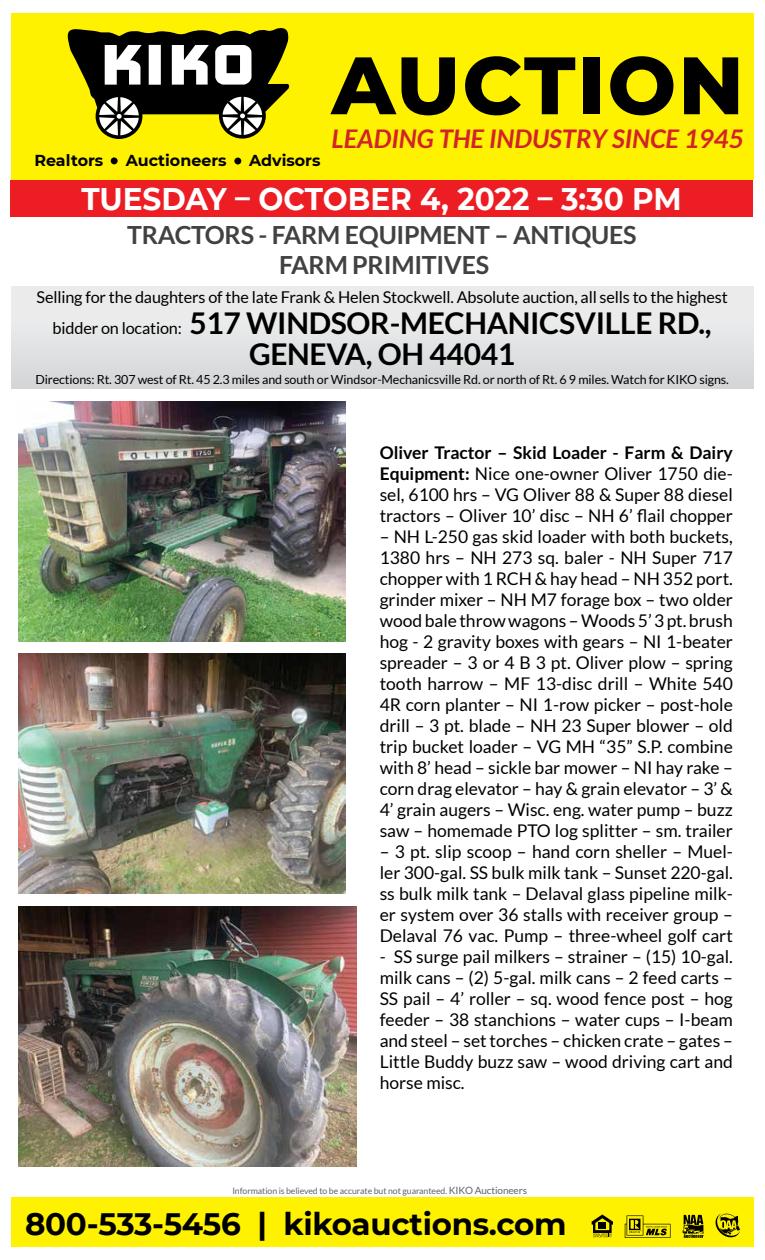
<style>
.page{position:relative;width:765px;height:1260px;background:#fff}
.page>*{position:absolute;margin:0;border:0;box-sizing:border-box;transform-origin:0 0}
.t1{font:800 81.25px "Montserrat";letter-spacing:.025em;color:#000}
.t2{font:700 31.25px "Montserrat";color:#fff;scale:.95 1}
.t3{font:700 31px "Montserrat";letter-spacing:-.01em;color:#000}
.t4{font:700 30px/31.2px "Lato";letter-spacing:-.01em;color:#000;text-align:center}
.t5{font:italic 700 25.75px "Lato";color:#d2232a}
.t6{font:700 25px/30px "Lato";letter-spacing:-.01em;color:#414042;text-align:center}
.t7{font:17.5px/21px "Lato";color:#000;text-align:justify}
.t8{font:16.25px "Lato";letter-spacing:-.01em;color:#000}
.t9{font:700 15.88px "Montserrat";color:#000}
.t10{font:12.5px "Lato";letter-spacing:-.01em;color:#000}
.t11{font:8.75px "Lato";letter-spacing:-.01em;color:#636466}
.s1{font-weight:400;font-size:16.25px}
.s2{font-weight:700}
.s3{font-size:10px}
</style>
<div class="page">
<div style="left:11px;top:1197px;width:743px;height:49px;background:#fff200"></div>
<svg style="left:592px;top:1215px;width:21px;height:22px"></svg>
<svg style="left:625px;top:1215px;width:45px;height:23px"></svg>
<svg style="left:682px;top:1215px;width:22px;height:23px"></svg>
<svg style="left:716px;top:1214px;width:24px;height:24px"></svg>
<div style="left:11px;top:287px;width:743px;height:102px;background:linear-gradient(to bottom,#f0f0f1,#d6d7d9)"></div>
<div style="left:10px;top:180px;width:743px;height:36px;background:#ed1d24"></div>
<img style="left:19px;top:401px;width:327px;height:240px">
<img style="left:19px;top:654px;width:327px;height:240px">
<img style="left:19px;top:906px;width:337px;height:260px">
<div style="left:11px;top:13px;width:743px;height:167px;background:#fff200"></div>
<svg style="left:67px;top:28px;width:223px;height:111px"></svg>
<div style="left:111px;top:157px;width:7px;height:7px;background:#000;border-radius:50%"></div>
<div style="left:234px;top:158px;width:7px;height:6px;background:#000;border-radius:50%"></div>
<p class="t9" style="left:34px;top:149px;width:70px">Realtors</p>
<p class="t9" style="left:126px;top:149px;width:102px">Auctioneers</p>
<p class="t9" style="left:249px;top:149px;width:73px">Advisors</p>
<h1 class="t1" style="left:332px;top:26px;width:414px">AUCTION</h1>
<h3 class="t5" style="left:332px;top:124px;width:414px">LEADING THE INDUSTRY SINCE 1945</h3>
<h2 class="t2" style="left:81px;top:177px;width:633px">TUESDAY – OCTOBER 4, 2022 – 3:30 PM</h2>
<h3 class="t6" style="left:127px;top:220px;width:511px">TRACTORS - FARM EQUIPMENT – ANTIQUES<br>FARM PRIMITIVES</h3>
<p class="t8" style="left:37px;top:288px;width:693px">Selling for the daughters of the late Frank &amp; Helen Stockwell. Absolute auction, all sells to the highest</p>
<h3 class="t4" style="left:53px;top:307px;width:661px"><span class="s1">bidder on location:</span> 517 WINDSOR-MECHANICSVILLE RD.,<br>GENEVA, OH 44041</h3>
<p class="t10" style="left:36px;top:373px;width:695px">Directions: Rt. 307 west of Rt. 45 2.3 miles and south or Windsor-Mechanicsville Rd. or north of Rt. 6 9 miles. Watch for KIKO signs.</p>
<p class="t7" style="left:380px;top:442px;width:355px"><span class="s2">Oliver Tractor – Skid Loader - Farm &amp; Dairy Equipment:</span> Nice one-owner Oliver 1750 die&shy;sel, 6100 hrs – VG Oliver 88 &amp; Super 88 diesel tractors – Oliver 10’ disc – NH 6’ flail chopper</p>
<p class="t7" style="left:380px;top:526px;width:355px">– NH L-250 gas skid loader with both buckets, 1380 hrs – NH 273 sq. baler - NH Super 717 chopper with 1 RCH &amp; hay head – NH 352 port. grinder mixer – NH M7 forage box – two older wood bale throw wagons – Woods 5’ 3 pt. brush hog - 2 gravity boxes with gears – NI 1-beater spreader – 3 or 4 B 3 pt. Oliver plow – spring tooth harrow – MF 13-disc drill – White 540<br>4R corn planter – NI 1-row picker – post-hole drill – 3 pt. blade – NH 23 Super blower – old trip bucket loader – VG MH “35” S.P. combine with 8’ head – sickle bar mower – NI hay rake – corn drag elevator – hay &amp; grain elevator – 3’ &amp; 4’ grain augers – Wisc. eng. water pump – buzz saw – homemade PTO log splitter – sm. trailer</p>
<p class="t7" style="left:380px;top:841px;width:355px">– 3 pt. slip scoop – hand corn sheller – Muel&shy;ler 300-gal. SS bulk milk tank – Sunset 220-gal. ss bulk milk tank – Delaval glass pipeline milk&shy;er system over 36 stalls with receiver group – Delaval 76 vac. Pump – three-wheel golf cart</p>
<p class="t7" style="left:380px;top:946px;width:355px">- SS surge pail milkers – strainer – (15) 10-gal. milk cans – (2) 5-gal. milk cans – 2 feed carts – SS pail – 4’ roller – sq. wood fence post – hog feeder – 38 stanchions – water cups – I-beam and steel – set torches – chicken crate – gates – Little Buddy buzz saw – wood driving cart and horse misc.</p>
<p class="t11" style="left:232px;top:1186px;width:296px">Information is believed to be accurate but not guaranteed. <span class="s3">KIKO Auctioneers</span></p>
<h3 class="t3" style="left:25px;top:1202px;width:543px">800-533-5456 | kikoauctions.com</h3>
</div>
